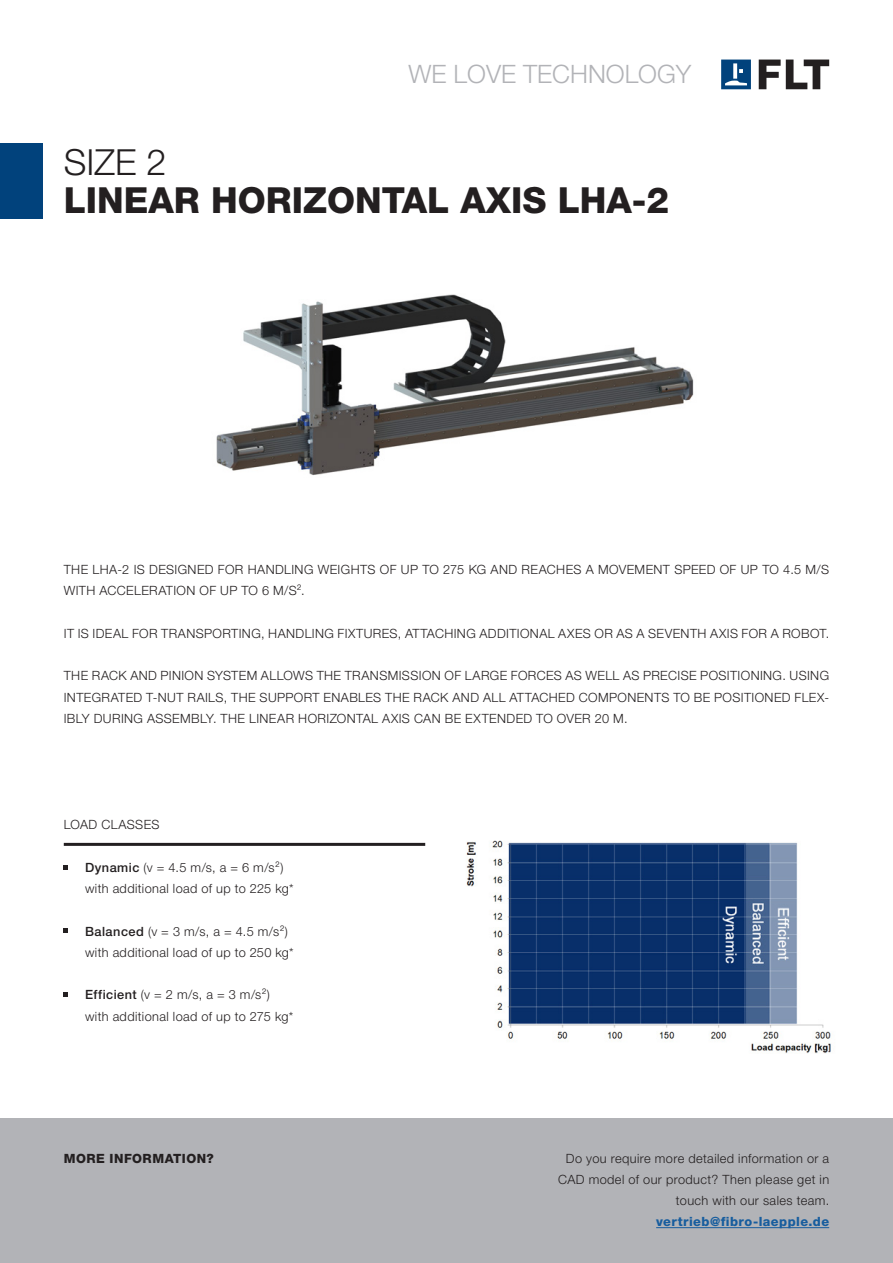
<style>
.page{position:relative;width:893px;height:1263px;background:#fff}
.page>*{position:absolute;margin:0;border:0;box-sizing:border-box;transform-origin:0 0}
.LÄPPLE_CD_Headline{font:800 36px "Helvetica Neue LT Pro";color:#231f20}
.LÄPPLE_CD_Headline-2{font:300 36px "Helvetica Neue LT Pro";color:#231f20}
.LÄPPLE_CD_Slogan_Tit{font:300 25.35px "Helvetica Neue LT Pro";color:#b2b3b7}
.LÄPPLE_CD_Aufzählung{font:300 12.75px/21.3px "Helvetica Neue LT Pro";letter-spacing:.03em;color:#231f20}
.t1{font:800 12.75px "Helvetica Neue LT Pro";letter-spacing:.035em;color:#175d9e}
.t2{font:800 12.75px "Helvetica Neue LT Pro";letter-spacing:.04em;color:#231f20}
.s1{font-weight:500}
</style>
<div class="page">
<img style="left:216px;top:294px;width:478px;height:182px">
<div style="left:0;top:1118px;width:893px;height:145px;background:#b2b3b7"></div>
<div style="left:0;top:143px;width:43px;height:75px;background:#01427c"></div>
<hr style="left:64px;top:843px;width:361px;height:3px;background:#231f20">
<svg style="left:64px;top:865px;width:4px;height:4px"></svg>
<svg style="left:64px;top:929px;width:4px;height:4px"></svg>
<svg style="left:64px;top:992px;width:4px;height:5px"></svg>
<img style="left:466px;top:840px;width:365px;height:214px">
<hr style="left:656px;top:1227px;width:173px;height:1px;background:#175d9e">
<svg style="left:759px;top:60px;width:70px;height:29px"></svg>
<svg style="left:721px;top:60px;width:30px;height:29px"></svg>
<p class="LÄPPLE_CD_Slogan_Tit" style="left:408px;top:59px;width:284px">WE LOVE TECHNOLOGY</p>
<p class="LÄPPLE_CD_Headline-2" style="left:64px;top:140px;width:104px">SIZE 2</p>
<p class="LÄPPLE_CD_Headline" style="left:64px;top:178px;width:607px">LINEAR HORIZONTAL AXIS LHA-2</p>
<p class="LÄPPLE_CD_Aufzählung" style="left:64px;top:559px;width:767px">THE LHA-2 IS DESIGNED FOR HANDLING WEIGHTS OF UP TO 275 KG AND REACHES A MOVEMENT SPEED OF UP TO 4.5 M/S<br>WITH ACCELERATION OF UP TO 6 M/S².</p>
<p class="LÄPPLE_CD_Aufzählung" style="left:64px;top:622px;width:767px">IT IS IDEAL FOR TRANSPORTING, HANDLING FIXTURES, ATTACHING ADDITIONAL AXES OR AS A SEVENTH AXIS FOR A ROBOT.</p>
<p class="LÄPPLE_CD_Aufzählung" style="left:64px;top:665px;width:767px;text-align:justify">THE RACK AND PINION SYSTEM ALLOWS THE TRANSMISSION OF LARGE FORCES AS WELL AS PRECISE POSITIONING. USING INTEGRATED T-NUT RAILS, THE SUPPORT ENABLES THE RACK AND ALL ATTACHED COMPONENTS TO BE POSITIONED FLEX-IBLY DURING ASSEMBLY. THE LINEAR HORIZONTAL AXIS CAN BE EXTENDED TO OVER 20 M.</p>
<p class="LÄPPLE_CD_Aufzählung" style="left:64px;top:814px;width:97px">LOAD CLASSES</p>
<p class="LÄPPLE_CD_Aufzählung" style="left:85px;top:856px;width:210px"><span class="s1">Dynamic</span> (v = 4.5 m/s, a = 6 m/s²) with additional load of up to 225 kg*</p>
<p class="LÄPPLE_CD_Aufzählung" style="left:85px;top:920px;width:210px"><span class="s1">Balanced</span> (v = 3 m/s, a = 4.5 m/s²) with additional load of up to 250 kg*</p>
<p class="LÄPPLE_CD_Aufzählung" style="left:85px;top:984px;width:210px"><span class="s1">Efficient</span> (v = 2 m/s, a = 3 m/s²) with additional load of up to 275 kg*</p>
<p class="t2" style="left:64px;top:1150px;width:152px">MORE INFORMATION?</p>
<p class="LÄPPLE_CD_Aufzählung" style="left:558px;top:1147px;width:272px;text-align:right">Do you require more detailed information or a<br>CAD model of our product? Then please get in touch with our sales team.</p>
<p class="t1" style="left:656px;top:1214px;width:175px">vertrieb@fibro-laepple.de</p>
</div>
